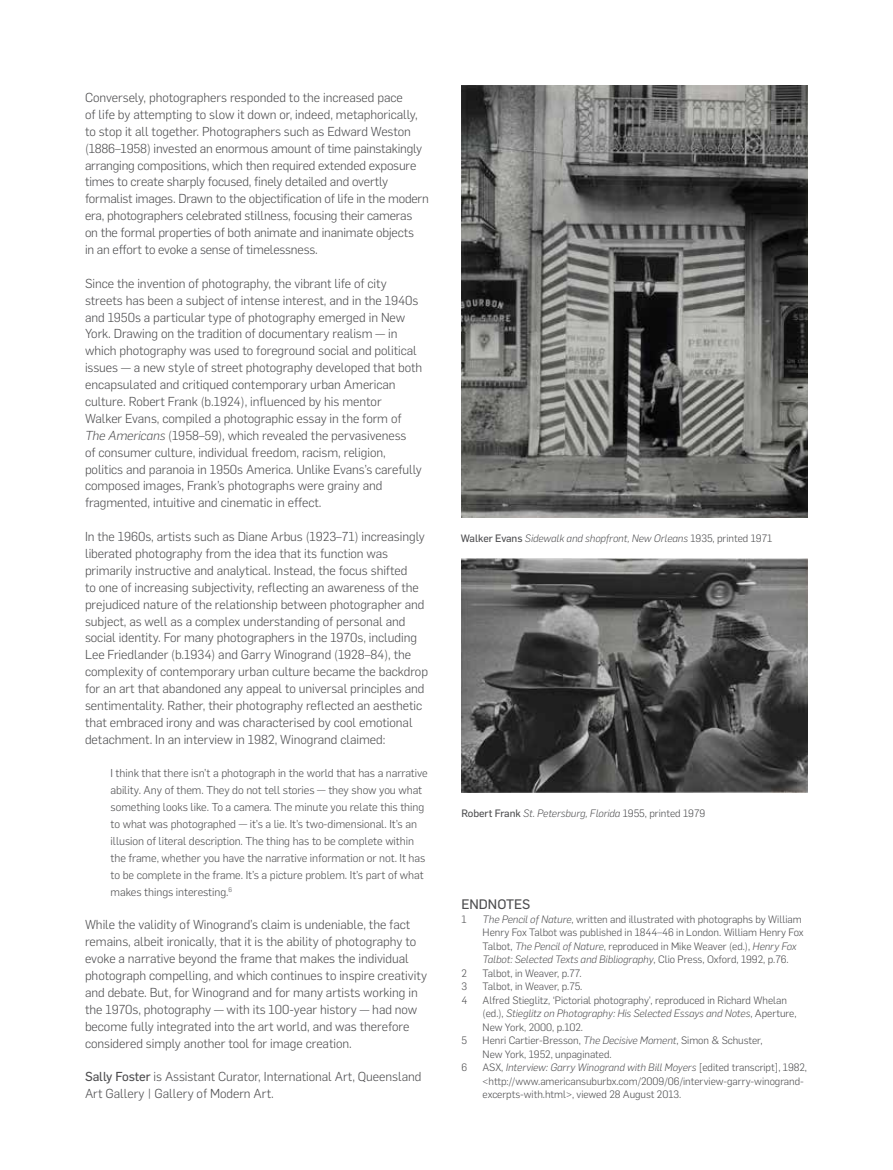
<style>
.page{position:relative;width:893px;height:1170px;background:#fff}
.page>*{position:absolute;margin:0;border:0;box-sizing:border-box;transform-origin:0 0}
.t1{font:13.5px "Flama Basic";color:#4d4d4f}
.t2{font:300 12.75px/17px "Flama";letter-spacing:-.005em;color:#4d4d4f}
.t3{font:300 11.25px/16.8px "Flama";letter-spacing:-.005em;color:#4d4d4f}
.t4{font:300 10.5px/13.5px "Flama";letter-spacing:-.005em;color:#4d4d4f}
.t5{font:italic 300 10.5px "Flama";letter-spacing:-.005em;color:#4d4d4f}
.s1{font-style:italic}
.s2{font-family:"Flama Basic";font-weight:400}
.s3{font-family:"Flama Basic";font-weight:400;font-style:normal}
.s4{font-style:normal}
</style>
<div class="page">
<img style="left:461px;top:85px;width:347px;height:432px">
<img style="left:461px;top:558px;width:347px;height:234px">
<p class="t2" style="left:85px;top:88px;width:345px">Conversely, photographers responded to the increased pace<br>of life by attempting to slow it down or, indeed, metaphorically, to stop it all together. Photographers such as Edward Weston (1886–1958) invested an enormous amount of time painstakingly arranging compositions, which then required extended exposure times to create sharply focused, finely detailed and overtly formalist images. Drawn to the objectification of life in the modern era, photographers celebrated stillness, focusing their cameras<br>on the formal properties of both animate and inanimate objects<br>in an effort to evoke a sense of timelessness.</p>
<p class="t2" style="left:85px;top:274px;width:339px">Since the invention of photography, the vibrant life of city streets has been a subject of intense interest, and in the 1940s and 1950s a particular type of photography emerged in New York. Drawing on the tradition of documentary realism — in which photography was used to foreground social and political issues — a new style of street photography developed that both encapsulated and critiqued contemporary urban American culture. Robert Frank (b.1924), influenced by his mentor<br>Walker Evans, compiled a photographic essay in the form of <span class="s1">The Americans</span> (1958–59), which revealed the pervasiveness<br>of consumer culture, individual freedom, racism, religion, politics and paranoia in 1950s America. Unlike Evans’s carefully composed images, Frank’s photographs were grainy and fragmented, intuitive and cinematic in effect.</p>
<p class="t2" style="left:85px;top:527px;width:344px">In the 1960s, artists such as Diane Arbus (1923–71) increasingly liberated photography from the idea that its function was primarily instructive and analytical. Instead, the focus shifted<br>to one of increasing subjectivity, reflecting an awareness of the prejudiced nature of the relationship between photographer and subject, as well as a complex understanding of personal and social identity. For many photographers in the 1970s, including Lee Friedlander (b.1934) and Garry Winogrand (1928–84), the complexity of contemporary urban culture became the backdrop for an art that abandoned any appeal to universal principles and sentimentality. Rather, their photography reflected an aesthetic that embraced irony and was characterised by cool emotional detachment. In an interview in 1982, Winogrand claimed:</p>
<p class="t3" style="left:111px;top:764px;width:319px">I think that there isn’t a photograph in the world that has a narrative ability. Any of them. They do not tell stories — they show you what something looks like. To a camera. The minute you relate this thing to what was photographed — it’s a lie. It’s two-dimensional. It’s an illusion of literal description. The thing has to be complete within the frame, whether you have the narrative information or not. It has to be complete in the frame. It’s a picture problem. It’s part of what makes things interesting.<sup>6</sup></p>
<p class="t2" style="left:85px;top:915px;width:344px">While the validity of Winogrand’s claim is undeniable, the fact remains, albeit ironically, that it is the ability of photography to evoke a narrative beyond the frame that makes the individual photograph compelling, and which continues to inspire creativity and debate. But, for Winogrand and for many artists working in the 1970s, photography — with its 100-year history — had now become fully integrated into the art world, and was therefore considered simply another tool for image creation.</p>
<p class="t2" style="left:85px;top:1067px;width:338px"><span class="s2">Sally Foster</span> is Assistant Curator, International Art, Queensland<br>Art Gallery | Gallery of Modern Art.</p>
<p class="t5" style="left:461px;top:531px;width:313px"><span class="s3">Walker Evans</span> Sidewalk and shopfront, New Orleans <span class="s4">1935, printed 1971</span></p>
<p class="t5" style="left:461px;top:806px;width:245px"><span class="s3">Robert Frank</span> St. Petersburg, Florida <span class="s4">1955, printed 1979</span></p>
<p class="t1" style="left:461px;top:894px;width:36px">Endnotes</p>
<p class="t4" style="left:461px;top:911px;width:7px">1</p>
<p class="t4" style="left:483px;top:911px;width:323px"><span class="s1">The Pencil of Nature</span>, written and illustrated with photographs by William Henry Fox Talbot was published in 1844–46 in London. William Henry Fox Talbot, <span class="s1">The Pencil of Nature</span>, reproduced in Mike Weaver (ed.), <span class="s1">Henry Fox Talbot: Selected Texts and Bibliography</span>, Clio Press, Oxford, 1992, p.76.</p>
<p class="t4" style="left:461px;top:965px;width:7px">2</p>
<p class="t4" style="left:483px;top:965px;width:100px">Talbot, in Weaver, p.77.</p>
<p class="t4" style="left:461px;top:979px;width:7px">3</p>
<p class="t4" style="left:483px;top:979px;width:101px">Talbot, in Weaver, p.75.</p>
<p class="t4" style="left:461px;top:992px;width:8px">4</p>
<p class="t4" style="left:483px;top:992px;width:315px">Alfred Stieglitz, ‘Pictorial photography’, reproduced in Richard Whelan (ed.), <span class="s1">Stieglitz on Photography: His Selected Essays and Notes</span>, Aperture,<br>New York, 2000, p.102.</p>
<p class="t4" style="left:461px;top:1033px;width:7px">5</p>
<p class="t4" style="left:483px;top:1033px;width:282px">Henri Cartier-Bresson, <span class="s1">The Decisive Moment</span>, Simon &amp; Schuster,<br>New York, 1952, unpaginated.</p>
<p class="t4" style="left:461px;top:1060px;width:7px">6</p>
<p class="t4" style="left:483px;top:1060px;width:326px">ASX, <span class="s1">Interview: Garry Winogrand with Bill Moyers</span> [edited transcript], 1982, &lt;http://www.americansuburbx.com/2009/06/interview-garry-winogrand&shy;excerpts-with.html&gt;, viewed 28 August 2013.</p>
</div>
